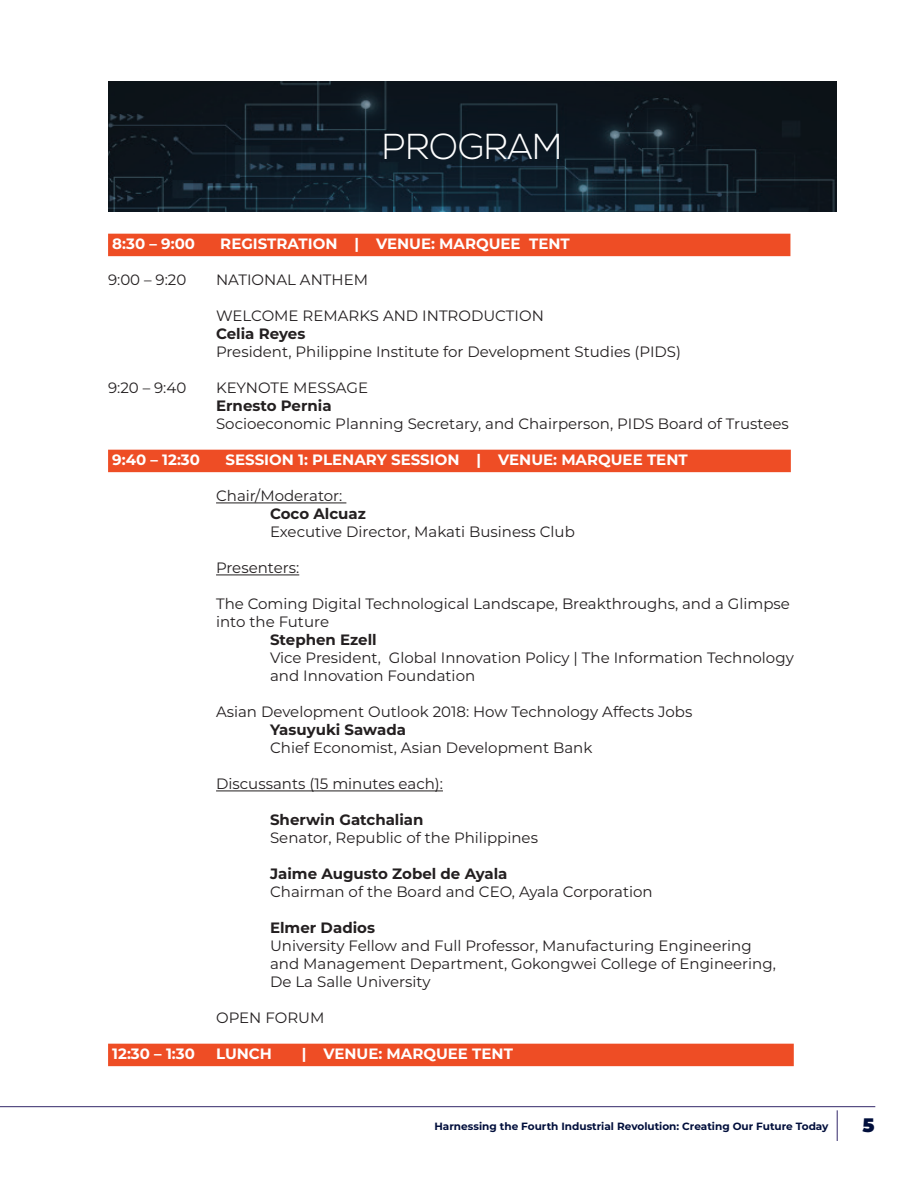
<style>
.page{position:relative;width:918px;height:1188px;background:#fff}
.page>*{position:absolute;margin:0;border:0;box-sizing:border-box;transform-origin:0 0}
.t1{font:300 36px "Nexa";color:#fff}
.t2{font:900 19.5px "Montserrat";color:#000e3b}
.t3{font:15px/18px "Montserrat";color:#231f20}
.t4{font:700 15px "Montserrat";color:#fff}
.t5{font:700 15px "Montserrat";color:#231f20}
.t6{font:700 10.5px "Montserrat";color:#000e3b}
</style>
<div class="page">
<hr style="left:837px;top:1110px;width:1px;height:31px;background:#33286a">
<hr style="left:0;top:1106px;width:875px;height:1px;background:#33286a">
<img style="left:108px;top:81px;width:729px;height:131px">
<div style="left:108px;top:234px;width:682px;height:22px;background:#ee4d25"></div>
<div style="left:108px;top:450px;width:683px;height:22px;background:#ee4d25"></div>
<hr style="left:216px;top:503px;width:130px;height:1px;background:#231f20">
<hr style="left:216px;top:575px;width:83px;height:1px;background:#231f20">
<hr style="left:216px;top:791px;width:227px;height:1px;background:#231f20">
<div style="left:108px;top:1044px;width:686px;height:22px;background:#ee4d25"></div>
<h1 class="t1" style="left:383px;top:126px;width:181px">PROGRAM</h1>
<p class="t4" style="left:112px;top:233px;width:84px">8:30 – 9:00</p>
<p class="t4" style="left:220px;top:233px;width:351px">REGISTRATION | VENUE: MARQUEE TENT</p>
<p class="t3" style="left:108px;top:271px;width:80px">9:00 – 9:20</p>
<p class="t3" style="left:216px;top:271px;width:153px">NATIONAL ANTHEM</p>
<p class="t3" style="left:216px;top:307px;width:329px">WELCOME REMARKS AND INTRODUCTION</p>
<p class="t5" style="left:216px;top:323px;width:91px">Celia Reyes</p>
<p class="t3" style="left:216px;top:343px;width:467px">President, Philippine Institute for Development Studies (PIDS)</p>
<p class="t3" style="left:108px;top:379px;width:80px">9:20 – 9:40</p>
<p class="t3" style="left:216px;top:379px;width:154px">KEYNOTE MESSAGE</p>
<p class="t5" style="left:216px;top:395px;width:117px">Ernesto Pernia</p>
<p class="t3" style="left:216px;top:415px;width:574px">Socioeconomic Planning Secretary, and Chairperson, PIDS Board of Trustees</p>
<p class="t4" style="left:112px;top:449px;width:89px">9:40 – 12:30</p>
<p class="t4" style="left:226px;top:449px;width:464px">SESSION 1: PLENARY SESSION | VENUE: MARQUEE TENT</p>
<p class="t3" style="left:216px;top:487px;width:128px">Chair/Moderator:</p>
<p class="t5" style="left:270px;top:503px;width:97px">Coco Alcuaz</p>
<p class="t3" style="left:270px;top:523px;width:306px">Executive Director, Makati Business Club</p>
<p class="t3" style="left:216px;top:559px;width:85px">Presenters:</p>
<p class="t3" style="left:216px;top:595px;width:575px">The Coming Digital Technological Landscape, Breakthroughs, and a Glimpse into the Future</p>
<p class="t5" style="left:270px;top:629px;width:108px">Stephen Ezell</p>
<p class="t3" style="left:270px;top:649px;width:525px">Vice President, Global Innovation Policy | The Information Technology and Innovation Foundation</p>
<p class="t3" style="left:216px;top:703px;width:478px">Asian Development Outlook 2018: How Technology Affects Jobs</p>
<p class="t5" style="left:270px;top:719px;width:138px">Yasuyuki Sawada</p>
<p class="t3" style="left:270px;top:739px;width:324px">Chief Economist, Asian Development Bank</p>
<p class="t3" style="left:216px;top:775px;width:228px">Discussants (15 minutes each):</p>
<p class="t5" style="left:270px;top:809px;width:155px">Sherwin Gatchalian</p>
<p class="t3" style="left:270px;top:829px;width:269px">Senator, Republic of the Philippines</p>
<p class="t5" style="left:270px;top:863px;width:239px">Jaime Augusto Zobel de Ayala</p>
<p class="t3" style="left:270px;top:883px;width:384px">Chairman of the Board and CEO, Ayala Corporation</p>
<p class="t5" style="left:270px;top:917px;width:106px">Elmer Dadios</p>
<p class="t3" style="left:270px;top:937px;width:507px">University Fellow and Full Professor, Manufacturing Engineering and Management Department, Gokongwei College of Engineering,<br>De La Salle University</p>
<p class="t3" style="left:216px;top:1009px;width:110px">OPEN FORUM</p>
<p class="t4" style="left:112px;top:1043px;width:84px">12:30 – 1:30</p>
<p class="t4" style="left:216px;top:1043px;width:57px">LUNCH</p>
<p class="t4" style="left:302px;top:1043px;width:213px">| VENUE: MARQUEE TENT</p>
<p class="t6" style="left:435px;top:1119px;width:396px">Harnessing the Fourth Industrial Revolution: Creating Our Future Today</p>
<h2 class="t2" style="left:863px;top:1111px;width:14px">5</h2>
</div>
